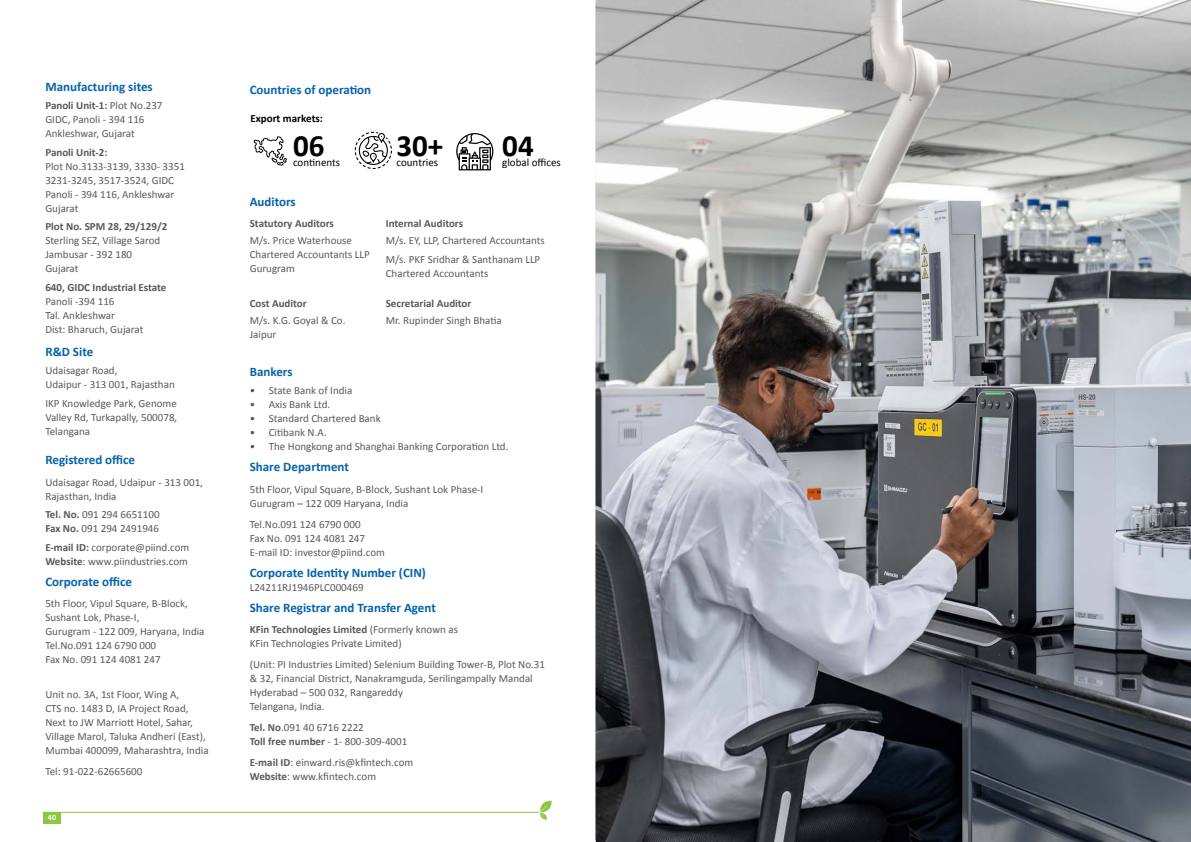
<style>
.page{position:relative;width:1191px;height:842px;background:#fff}
.page>*{position:absolute;margin:0;border:0;box-sizing:border-box;transform-origin:0 0}
.t1{font:700 31px "Calibri";color:#000}
.t2{font:700 13px "Calibri";color:#0563ac}
.t3{font:11px/14px "Calibri";color:#58595b}
.t4{font:700 11px "Calibri";color:#58595b}
.t5{font:11px "Calibri";color:#000}
.t6{font:700 11px "Calibri";color:#000}
.t7{font:700 8px "Calibri";color:#fff}
.s1{font-weight:700}
</style>
<div class="page">
<div style="left:44px;top:812px;width:17px;height:12px;background:#8dc63f"></div>
<hr style="left:44px;top:812px;width:495px;height:1px;background:#8dc63f">
<svg style="left:540px;top:800px;width:11px;height:20px"></svg>
<img style="left:595px;top:0;width:596px;height:842px">
<svg style="left:253px;top:136px;width:34px;height:30px"></svg>
<svg style="left:355px;top:132px;width:37px;height:37px"></svg>
<svg style="left:456px;top:133px;width:38px;height:37px"></svg>
<p class="t2" style="left:45px;top:77px;width:109px">Manufacturing sites</p>
<p class="t3" style="left:45px;top:99px;width:119px"><span class="s1">Panoli Unit-1:</span> Plot No.237<br>GIDC, Panoli - 394 116<br>Ankleshwar, Gujarat</p>
<p class="t4" style="left:45px;top:144px;width:64px">Panoli Unit-2:</p>
<p class="t3" style="left:45px;top:159px;width:141px">Plot No.3133-3139, 3330- 3351<br>3231-3245, 3517-3524, GIDC<br>Panoli - 394 116, Ankleshwar<br>Gujarat</p>
<p class="t4" style="left:45px;top:219px;width:123px">Plot No. SPM 28, 29/129/2</p>
<p class="t3" style="left:45px;top:234px;width:116px">Sterling SEZ, Village Sarod<br>Jambusar - 392 180<br>Gujarat</p>
<p class="t4" style="left:45px;top:279px;width:123px">640, GIDC Industrial Estate</p>
<p class="t3" style="left:45px;top:294px;width:99px">Panoli -394 116<br>Tal. Ankleshwar<br>Dist: Bharuch, Gujarat</p>
<p class="t2" style="left:45px;top:342px;width:49px">R&amp;D Site</p>
<p class="t3" style="left:45px;top:364px;width:131px">Udaisagar Road,<br>Udaipur - 313 001, Rajasthan</p>
<p class="t3" style="left:45px;top:396px;width:133px;text-align:justify">IKP Knowledge Park, Genome Valley Rd, Turkapally, 500078, Telangana</p>
<p class="t2" style="left:45px;top:451px;width:91px">Registered office</p>
<p class="t3" style="left:45px;top:475px;width:159px">Udaisagar Road, Udaipur - 313 001,<br>Rajasthan, India</p>
<p class="t3" style="left:45px;top:507px;width:116px"><span class="s1">Tel. No.</span> 091 294 6651100<br><span class="s1">Fax No.</span> 091 294 2491946</p>
<p class="t3" style="left:45px;top:540px;width:145px"><span class="s1">E-mail ID:</span> corporate@piind.com<br><span class="s1">Website</span>: www.piindustries.com</p>
<p class="t2" style="left:45px;top:572px;width:88px">Corporate office</p>
<p class="t3" style="left:45px;top:596px;width:161px">5th Floor, Vipul Square, B-Block,<br>Sushant Lok, Phase-I,<br>Gurugram - 122 009, Haryana, India<br>Tel.No.091 124 6790 000<br>Fax No. 091 124 4081 247</p>
<p class="t3" style="left:45px;top:687px;width:165px">Unit no. 3A, 1st Floor, Wing A,<br>CTS no. 1483 D, IA Project Road, Next to JW Marriott Hotel, Sahar, Village Marol, Taluka Andheri (East), Mumbai 400099, Maharashtra, India</p>
<p class="t3" style="left:45px;top:764px;width:99px">Tel: 91-022-62665600</p>
<p class="t7" style="left:48px;top:812px;width:10px">40</p>
<p class="t2" style="left:250px;top:81px;width:123px">Countries of operation</p>
<p class="t6" style="left:250px;top:110px;width:74px">Export markets:</p>
<h1 class="t1" style="left:293px;top:123px;width:33px">06</h1>
<h1 class="t1" style="left:396px;top:123px;width:48px">30+</h1>
<h1 class="t1" style="left:502px;top:123px;width:33px">04</h1>
<p class="t5" style="left:293px;top:155px;width:49px">continents</p>
<p class="t5" style="left:396px;top:155px;width:43px">countries</p>
<p class="t5" style="left:502px;top:155px;width:60px">global offices</p>
<p class="t2" style="left:250px;top:193px;width:48px">Auditors</p>
<p class="t4" style="left:250px;top:215px;width:86px">Statutory Auditors</p>
<p class="t3" style="left:250px;top:234px;width:121px">M/s. Price Waterhouse<br>Chartered Accountants LLP<br>Gurugram</p>
<p class="t4" style="left:250px;top:295px;width:59px">Cost Auditor</p>
<p class="t3" style="left:250px;top:313px;width:97px">M/s. K.G. Goyal &amp; Co.<br>Jaipur</p>
<p class="t4" style="left:386px;top:215px;width:79px">Internal Auditors</p>
<p class="t3" style="left:386px;top:231px;width:160px;line-height:18.5px">M/s. EY, LLP, Chartered Accountants<br>M/s. PKF Sridhar &amp; Santhanam LLP</p>
<p class="t3" style="left:386px;top:266px;width:104px">Chartered Accountants</p>
<p class="t3" style="left:386px;top:313px;width:117px">Mr. Rupinder Singh Bhatia</p>
<p class="t4" style="left:386px;top:295px;width:87px">Secretarial Auditor</p>
<p class="t2" style="left:250px;top:362px;width:44px">Bankers</p>
<p class="t3" style="left:250px;top:384px;width:104px">• State Bank of India</p>
<p class="t3" style="left:250px;top:398px;width:82px">• Axis Bank Ltd.</p>
<p class="t3" style="left:250px;top:412px;width:132px">• Standard Chartered Bank</p>
<p class="t3" style="left:250px;top:426px;width:78px">• Citibank N.A.</p>
<p class="t3" style="left:250px;top:440px;width:260px">• The Hongkong and Shanghai Banking Corporation Ltd.</p>
<p class="t2" style="left:250px;top:458px;width:101px">Share Department</p>
<p class="t3" style="left:250px;top:482px;width:235px">5th Floor, Vipul Square, B-Block, Sushant Lok Phase-I<br>Gurugram – 122 009 Haryana, India</p>
<p class="t3" style="left:250px;top:517px;width:137px">Tel.No.091 124 6790 000<br>Fax No. 091 124 4081 247<br>E-mail ID: investor@piind.com</p>
<p class="t2" style="left:250px;top:563px;width:178px">Corporate Identity Number (CIN)</p>
<p class="t3" style="left:250px;top:580px;width:115px">L24211RJ1946PLC000469</p>
<p class="t2" style="left:250px;top:598px;width:188px">Share Registrar and Transfer Agent</p>
<p class="t3" style="left:250px;top:622px;width:210px"><span class="s1">KFin Technologies Limited</span> (Formerly known as<br>KFin Technologies Private Limited)</p>
<p class="t3" style="left:250px;top:657px;width:297px">(Unit: PI Industries Limited) Selenium Building Tower-B, Plot No.31 &amp; 32, Financial District, Nanakramguda, Serilingampally Mandal Hyderabad – 500 032, Rangareddy<br>Telangana, India.</p>
<p class="t3" style="left:250px;top:720px;width:159px"><span class="s1">Tel. No</span>.091 40 6716 2222<br><span class="s1">Toll free number</span> - 1- 800-309-4001</p>
<p class="t3" style="left:250px;top:755px;width:165px"><span class="s1">E-mail ID</span>: einward.ris@kfintech.com<br><span class="s1">Website</span>: www.kfintech.com</p>
</div>
